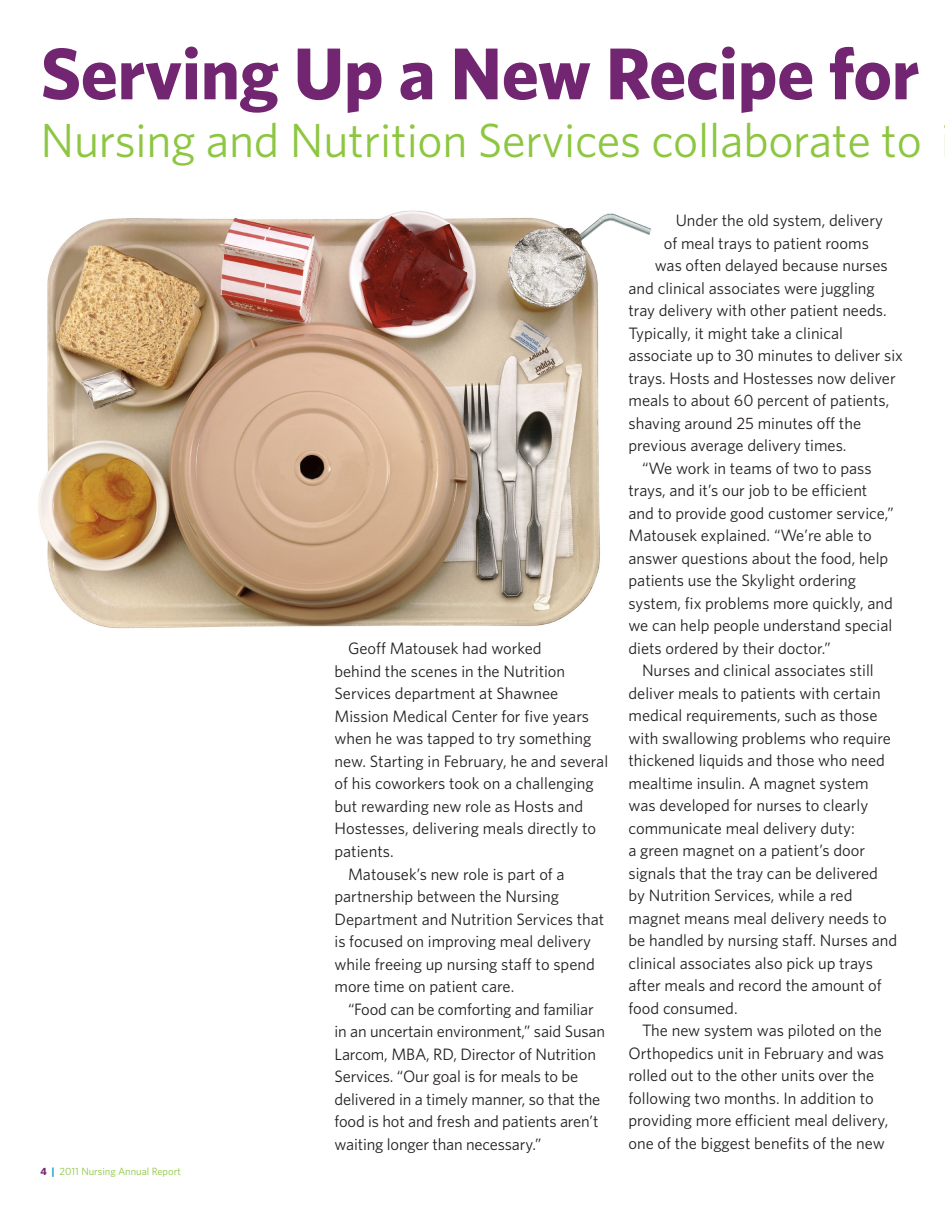
<style>
.page{position:relative;width:945px;height:1215px;background:#fff}
.page>*{position:absolute;margin:0;border:0;box-sizing:border-box;transform-origin:0 0}
.t1{font:700 73.5px "Whitney HTF";letter-spacing:-.005em;color:#722571}
.t2{font:48px "Whitney HTF";letter-spacing:-.005em;color:#8dc640}
.t3{font:16.5px "Whitney HTF";color:#231f20}
.t4{font:10.5px "Whitney HTF";color:#8dc640}
.s1{font-weight:700;color:#722571}
.s2{font-weight:700;color:#1b99c7}
</style>
<div class="page">
<img style="left:38px;top:210px;width:613px;height:419px">
<h1 class="t1" style="left:40px;top:29px;width:880px">Serving Up a New Recipe for</h1>
<h2 class="t2" style="left:40px;top:112px;width:883px">Nursing and Nutrition Services collaborate to</h2>
<p class="t4" style="left:40px;top:1165px;width:142px"><span class="s1">4</span> <span class="s2">|</span> 2011 Nursing Annual Report</p>
<p class="t3" style="left:348px;top:639px;width:195px">Geoff Matousek had worked</p>
<p class="t3" style="left:335px;top:661px;width:232px">behind the scenes in the Nutrition</p>
<p class="t3" style="left:335px;top:684px;width:225px">Services department at Shawnee</p>
<p class="t3" style="left:335px;top:706px;width:256px">Mission Medical Center for five years</p>
<p class="t3" style="left:335px;top:729px;width:258px">when he was tapped to try something</p>
<p class="t3" style="left:335px;top:751px;width:275px">new. Starting in February, he and several</p>
<p class="t3" style="left:335px;top:774px;width:261px">of his coworkers took on a challenging</p>
<p class="t3" style="left:335px;top:796px;width:250px">but rewarding new role as Hosts and</p>
<p class="t3" style="left:335px;top:819px;width:263px">Hostesses, delivering meals directly to</p>
<p class="t3" style="left:335px;top:842px;width:61px">patients.</p>
<p class="t3" style="left:348px;top:864px;width:218px">Matousek’s new role is part of a</p>
<p class="t3" style="left:335px;top:887px;width:226px">partnership between the Nursing</p>
<p class="t3" style="left:335px;top:909px;width:271px">Department and Nutrition Services that</p>
<p class="t3" style="left:335px;top:932px;width:258px">is focused on improving meal delivery</p>
<p class="t3" style="left:335px;top:954px;width:262px">while freeing up nursing staff to spend</p>
<p class="t3" style="left:335px;top:977px;width:181px">more time on patient care.</p>
<p class="t3" style="left:348px;top:999px;width:247px">“Food can be comforting and familiar</p>
<p class="t3" style="left:335px;top:1022px;width:272px">in an uncertain environment,” said Susan</p>
<p class="t3" style="left:335px;top:1044px;width:263px">Larcom, MBA, RD, Director of Nutrition</p>
<p class="t3" style="left:335px;top:1067px;width:245px">Services. “Our goal is for meals to be</p>
<p class="t3" style="left:335px;top:1089px;width:267px">delivered in a timely manner, so that the</p>
<p class="t3" style="left:335px;top:1112px;width:265px">food is hot and fresh and patients aren’t</p>
<p class="t3" style="left:335px;top:1134px;width:208px">waiting longer than necessary.”</p>
<p class="t3" style="left:676px;top:211px;width:209px">Under the old system, delivery</p>
<p class="t3" style="left:664px;top:233px;width:207px">of meal trays to patient rooms</p>
<p class="t3" style="left:655px;top:256px;width:234px">was often delayed because nurses</p>
<p class="t3" style="left:629px;top:278px;width:248px">and clinical associates were juggling</p>
<p class="t3" style="left:629px;top:301px;width:260px">tray delivery with other patient needs.</p>
<p class="t3" style="left:629px;top:323px;width:216px">Typically, it might take a clinical</p>
<p class="t3" style="left:629px;top:346px;width:276px">associate up to 30 minutes to deliver six</p>
<p class="t3" style="left:629px;top:368px;width:269px">trays. Hosts and Hostesses now deliver</p>
<p class="t3" style="left:629px;top:391px;width:262px">meals to about 60 percent of patients,</p>
<p class="t3" style="left:629px;top:413px;width:234px">shaving around 25 minutes off the</p>
<p class="t3" style="left:629px;top:436px;width:220px">previous average delivery times.</p>
<p class="t3" style="left:642px;top:458px;width:231px">“We work in teams of two to pass</p>
<p class="t3" style="left:629px;top:481px;width:240px">trays, and it’s our job to be efficient</p>
<p class="t3" style="left:629px;top:503px;width:267px">and to provide good customer service,”</p>
<p class="t3" style="left:629px;top:526px;width:245px">Matousek explained. “We’re able to</p>
<p class="t3" style="left:629px;top:548px;width:261px">answer questions about the food, help</p>
<p class="t3" style="left:629px;top:571px;width:229px">patients use the Skylight ordering</p>
<p class="t3" style="left:629px;top:593px;width:266px">system, fix problems more quickly, and</p>
<p class="t3" style="left:629px;top:616px;width:265px">we can help people understand special</p>
<p class="t3" style="left:629px;top:638px;width:204px">diets ordered by their doctor.”</p>
<p class="t3" style="left:642px;top:661px;width:233px">Nurses and clinical associates still</p>
<p class="t3" style="left:629px;top:683px;width:254px">deliver meals to patients with certain</p>
<p class="t3" style="left:629px;top:706px;width:250px">medical requirements, such as those</p>
<p class="t3" style="left:629px;top:728px;width:264px">with swallowing problems who require</p>
<p class="t3" style="left:629px;top:751px;width:258px">thickened liquids and those who need</p>
<p class="t3" style="left:629px;top:773px;width:242px">mealtime insulin. A magnet system</p>
<p class="t3" style="left:629px;top:796px;width:241px">was developed for nurses to clearly</p>
<p class="t3" style="left:629px;top:818px;width:228px">communicate meal delivery duty:</p>
<p class="t3" style="left:629px;top:841px;width:238px">a green magnet on a patient’s door</p>
<p class="t3" style="left:629px;top:863px;width:251px">signals that the tray can be delivered</p>
<p class="t3" style="left:629px;top:886px;width:226px">by Nutrition Services, while a red</p>
<p class="t3" style="left:629px;top:908px;width:260px">magnet means meal delivery needs to</p>
<p class="t3" style="left:629px;top:931px;width:270px">be handled by nursing staff. Nurses and</p>
<p class="t3" style="left:629px;top:953px;width:246px">clinical associates also pick up trays</p>
<p class="t3" style="left:629px;top:976px;width:255px">after meals and record the amount of</p>
<p class="t3" style="left:629px;top:998px;width:111px">food consumed.</p>
<p class="t3" style="left:642px;top:1021px;width:242px">The new system was piloted on the</p>
<p class="t3" style="left:629px;top:1043px;width:257px">Orthopedics unit in February and was</p>
<p class="t3" style="left:629px;top:1066px;width:247px">rolled out to the other units over the</p>
<p class="t3" style="left:629px;top:1088px;width:247px">following two months. In addition to</p>
<p class="t3" style="left:629px;top:1111px;width:261px">providing more efficient meal delivery,</p>
<p class="t3" style="left:629px;top:1133px;width:258px">one of the biggest benefits of the new</p>
</div>
